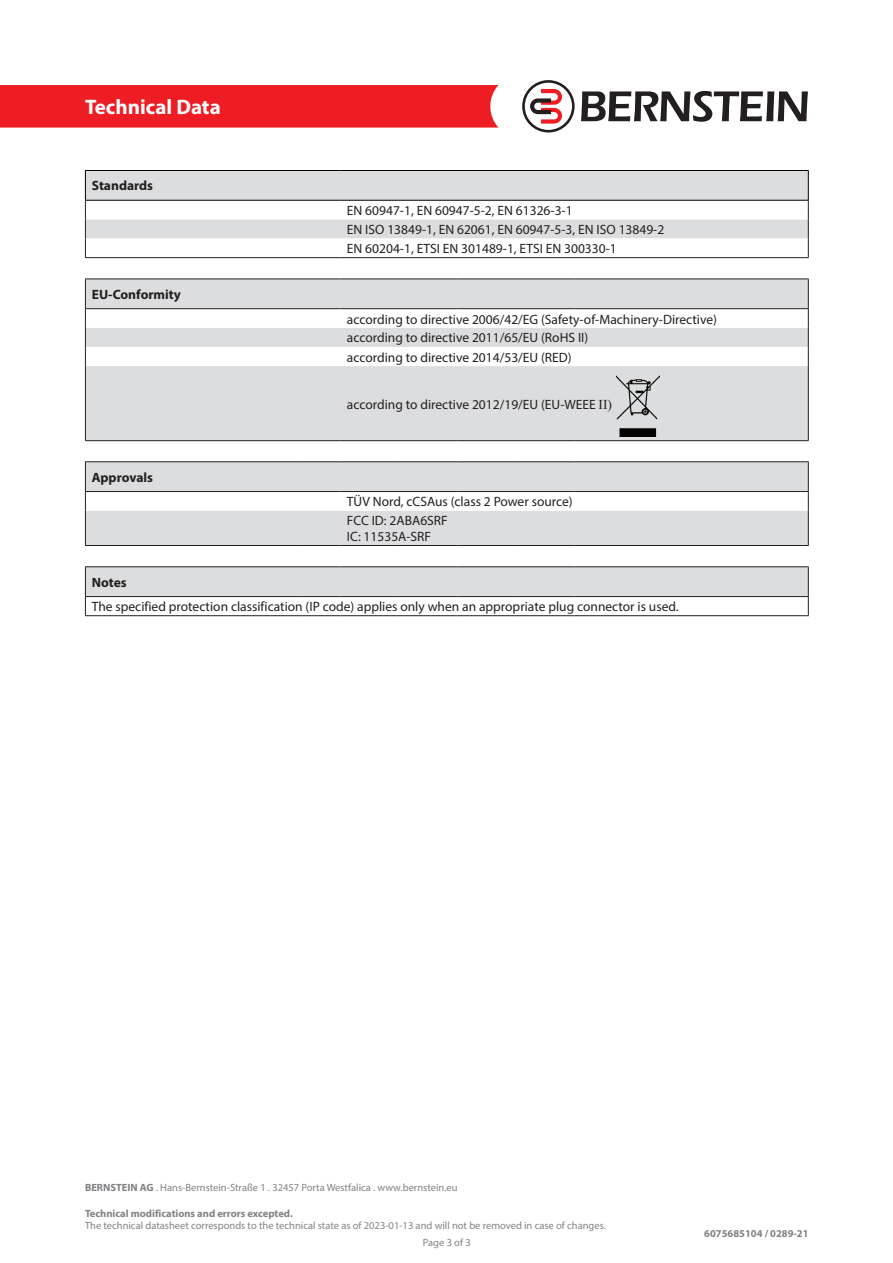
<style>
.page{position:relative;width:893px;height:1263px;background:#fff}
.page>*{position:absolute;margin:0;border:0;box-sizing:border-box;transform-origin:0 0}
.t1{font:700 21px "Myriad Pro";color:#fff}
.Copy_Regular_DE{font:13.5px "Myriad Pro";color:#231f20}
.t2{font:700 13.5px "Myriad Pro";color:#231f20}
.t3{font:10.5px/16.8px "Myriad Pro";color:#808285}
.t4{font:700 10.5px "Myriad Pro";color:#808285}
.s1{font-family:"Times New Roman"}
.s2{font-weight:700}
</style>
<div class="page">
<div style="left:0;top:85px;width:498px;height:43px;background:#ee1d23"></div>
<svg style="left:581px;top:91px;width:227px;height:31px"></svg>
<svg style="left:522px;top:80px;width:53px;height:53px"></svg>
<hr style="left:85px;top:170px;width:213px;height:1px;background:#000">
<hr style="left:298px;top:170px;width:43px;height:1px;background:#000">
<hr style="left:341px;top:170px;width:468px;height:1px;background:#000">
<svg style="left:85px;top:171px;width:724px;height:86px"></svg>
<hr style="left:85px;top:200px;width:213px;height:1px;background:#000">
<hr style="left:298px;top:200px;width:43px;height:1px;background:#000">
<hr style="left:341px;top:200px;width:468px;height:1px;background:#000">
<hr style="left:85px;top:257px;width:213px;height:1px;background:#231f20">
<hr style="left:298px;top:257px;width:43px;height:1px;background:#231f20">
<hr style="left:341px;top:257px;width:468px;height:1px;background:#231f20">
<div style="left:86px;top:366px;width:722px;height:74px;background:#dcdddf"></div>
<hr style="left:85px;top:440px;width:213px;height:1px;background:#231f20">
<hr style="left:298px;top:440px;width:43px;height:1px;background:#231f20">
<hr style="left:341px;top:440px;width:58px;height:1px;background:#231f20">
<hr style="left:399px;top:440px;width:58px;height:1px;background:#231f20">
<hr style="left:457px;top:440px;width:59px;height:1px;background:#231f20">
<hr style="left:516px;top:440px;width:58px;height:1px;background:#231f20">
<hr style="left:574px;top:440px;width:235px;height:1px;background:#231f20">
<svg style="left:85px;top:280px;width:724px;height:86px"></svg>
<hr style="left:85px;top:366px;width:1px;height:74px;background:#231f20">
<hr style="left:808px;top:366px;width:1px;height:74px;background:#231f20">
<hr style="left:85px;top:279px;width:213px;height:1px;background:#231f20">
<hr style="left:298px;top:279px;width:43px;height:1px;background:#231f20">
<hr style="left:341px;top:279px;width:58px;height:1px;background:#231f20">
<hr style="left:399px;top:279px;width:58px;height:1px;background:#231f20">
<hr style="left:457px;top:279px;width:59px;height:1px;background:#231f20">
<hr style="left:516px;top:279px;width:58px;height:1px;background:#231f20">
<hr style="left:574px;top:279px;width:235px;height:1px;background:#231f20">
<hr style="left:85px;top:308px;width:213px;height:1px;background:#231f20">
<hr style="left:298px;top:308px;width:43px;height:1px;background:#231f20">
<hr style="left:341px;top:308px;width:58px;height:1px;background:#231f20">
<hr style="left:399px;top:308px;width:58px;height:1px;background:#231f20">
<hr style="left:457px;top:308px;width:59px;height:1px;background:#231f20">
<hr style="left:516px;top:308px;width:58px;height:1px;background:#231f20">
<hr style="left:574px;top:308px;width:235px;height:1px;background:#231f20">
<img style="left:617px;top:375px;width:43px;height:61px">
<div style="left:86px;top:511px;width:722px;height:34px;background:#dcdddf"></div>
<svg style="left:85px;top:462px;width:724px;height:49px"></svg>
<hr style="left:85px;top:511px;width:1px;height:34px;background:#231f20">
<hr style="left:808px;top:511px;width:1px;height:34px;background:#231f20">
<hr style="left:85px;top:461px;width:213px;height:1px;background:#231f20">
<hr style="left:298px;top:461px;width:43px;height:1px;background:#231f20">
<hr style="left:341px;top:461px;width:58px;height:1px;background:#231f20">
<hr style="left:399px;top:461px;width:58px;height:1px;background:#231f20">
<hr style="left:457px;top:461px;width:59px;height:1px;background:#231f20">
<hr style="left:516px;top:461px;width:58px;height:1px;background:#231f20">
<hr style="left:574px;top:461px;width:235px;height:1px;background:#231f20">
<hr style="left:85px;top:545px;width:213px;height:1px;background:#231f20">
<hr style="left:298px;top:545px;width:43px;height:1px;background:#231f20">
<hr style="left:341px;top:545px;width:58px;height:1px;background:#231f20">
<hr style="left:399px;top:545px;width:58px;height:1px;background:#231f20">
<hr style="left:457px;top:545px;width:59px;height:1px;background:#231f20">
<hr style="left:516px;top:545px;width:58px;height:1px;background:#231f20">
<hr style="left:574px;top:545px;width:235px;height:1px;background:#231f20">
<svg style="left:85px;top:567px;width:724px;height:48px"></svg>
<hr style="left:85px;top:566px;width:213px;height:1px;background:#231f20">
<hr style="left:298px;top:566px;width:43px;height:1px;background:#231f20">
<hr style="left:341px;top:566px;width:58px;height:1px;background:#231f20">
<hr style="left:399px;top:566px;width:58px;height:1px;background:#231f20">
<hr style="left:457px;top:566px;width:59px;height:1px;background:#231f20">
<hr style="left:516px;top:566px;width:58px;height:1px;background:#231f20">
<hr style="left:574px;top:566px;width:235px;height:1px;background:#231f20">
<hr style="left:85px;top:615px;width:213px;height:1px;background:#231f20">
<hr style="left:298px;top:615px;width:43px;height:1px;background:#231f20">
<hr style="left:341px;top:615px;width:58px;height:1px;background:#231f20">
<hr style="left:399px;top:615px;width:58px;height:1px;background:#231f20">
<hr style="left:457px;top:615px;width:59px;height:1px;background:#231f20">
<hr style="left:516px;top:615px;width:58px;height:1px;background:#231f20">
<hr style="left:574px;top:615px;width:235px;height:1px;background:#231f20">
<h1 class="t1" style="left:85px;top:93px;width:137px">Technical Data</h1>
<p class="t2" style="left:92px;top:177px;width:63px">Standards</p>
<p class="t2" style="left:92px;top:285px;width:91px">EU-Conformity</p>
<p class="t2" style="left:92px;top:468px;width:63px">Approvals</p>
<p class="Copy_Regular_DE" style="left:347px;top:202px;width:227px">EN 60947-1, EN 60947-5-2, EN 61326-3-1</p>
<p class="Copy_Regular_DE" style="left:347px;top:221px;width:319px">EN ISO 13849-1, EN 62061, EN 60947-5-3, EN ISO 13849-2</p>
<p class="Copy_Regular_DE" style="left:347px;top:240px;width:271px">EN 60204-1, ETSI EN 301489-1, ETSI EN 300330-1</p>
<p class="Copy_Regular_DE" style="left:347px;top:311px;width:372px">according to directive 2006/42/EG (Safety-of-Machinery-Directive)</p>
<p class="Copy_Regular_DE" style="left:347px;top:330px;width:243px">according to directive 2011/65/EU (RoHS II)</p>
<p class="Copy_Regular_DE" style="left:347px;top:349px;width:226px">according to directive 2014/53/EU (RED)</p>
<p class="Copy_Regular_DE" style="left:347px;top:397px;width:267px">according to directive 2012/19/EU (EU-WEEE <span class="s1">II)</span></p>
<p class="Copy_Regular_DE" style="left:347px;top:493px;width:227px">TÜV Nord, cCSAus (class 2 Power source)</p>
<p class="Copy_Regular_DE" style="left:347px;top:512px;width:102px">FCC ID: 2ABA6SRF</p>
<p class="Copy_Regular_DE" style="left:347px;top:528px;width:86px">IC: 11535A-SRF</p>
<p class="t2" style="left:92px;top:573px;width:36px">Notes</p>
<p class="Copy_Regular_DE" style="left:92px;top:598px;width:588px">The specified protection classification (IP code) applies only when an appropriate plug connector is used.</p>
<p class="t3" style="left:85px;top:1179px;width:374px"><span class="s2">BERNSTEIN AG</span> . Hans-Bernstein-Straße 1 . 32457 Porta Westfalica . www.bernstein.eu</p>
<p class="t4" style="left:85px;top:1206px;width:209px">Technical modifications and errors excepted.</p>
<p class="t3" style="left:423px;top:1217px;width:184px;text-indent:-338px">The technical datasheet corresponds to the technical state as of 2023-01-13 and will not be removed in case of changes.<br>Page 3 of 3</p>
<p class="t4" style="left:704px;top:1227px;width:106px">6075685104 / 0289-21</p>
</div>
